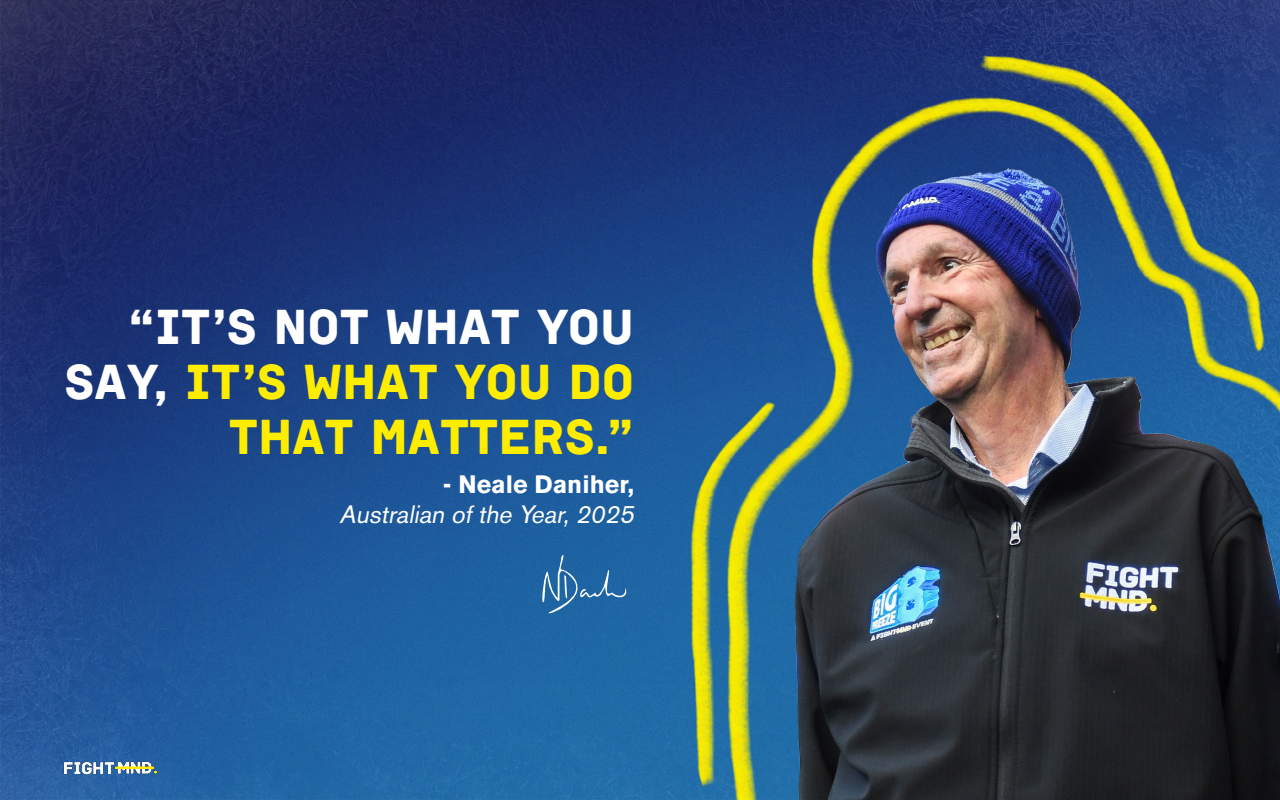
<style>
.page{position:relative;width:1280px;height:800px;background:#fff}
.page>*{position:absolute;margin:0;border:0;box-sizing:border-box;transform-origin:0 0}
.t1{font:50px/55px "Institut W00";color:#ffed00;text-align:right}
.t2{font:italic 25px "Akzidenz Grotesk BE";color:#fff}
.t3{font:700 25px "Akzidenz Grotesk BE";color:#fff}
.s1{color:#fff}
</style>
<div class="page">
<img style="left:0;top:0;width:538px;height:800px">
<img style="left:60px;top:740px;width:100px;height:56px">
<img style="left:538px;top:0;width:742px;height:800px">
<img style="left:746px;top:152px;width:534px;height:648px">
<svg style="left:542px;top:554px;width:88px;height:59px;background:#3272ab"></svg>
<p class="t1" style="left:65px;top:300px;width:571px"><span class="s1">“IT’S NOT WHAT YOU<br>SAY,</span> IT’S WHAT YOU DO<br>THAT MATTERS.”</p>
<p class="t3" style="left:443px;top:470px;width:193px">- Neale Daniher,</p>
<p class="t2" style="left:340px;top:499px;width:301px">Australian of the Year, 2025</p>
</div>
